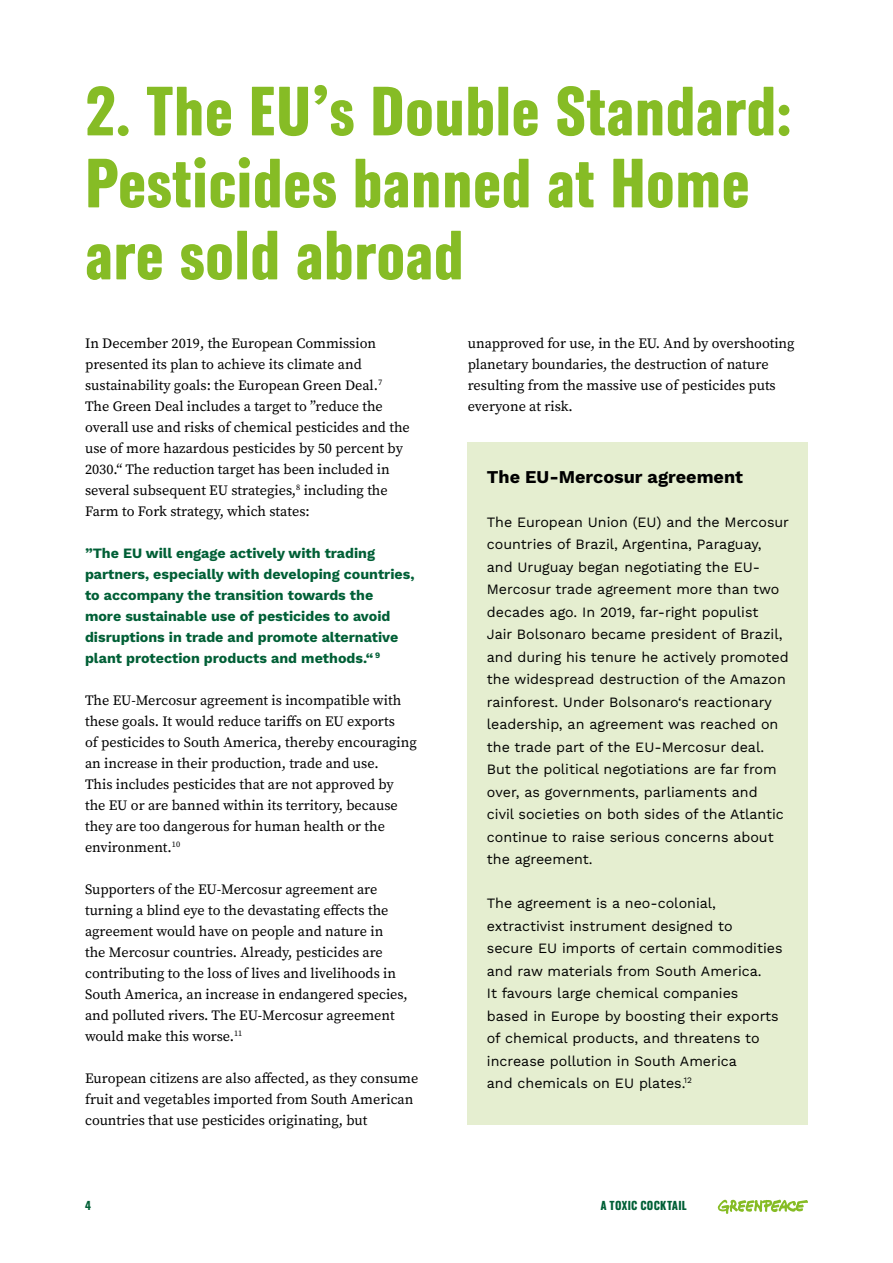
<style>
.page{position:relative;width:893px;height:1263px;background:#fff}
.page>*{position:absolute;margin:0;border:0;box-sizing:border-box;transform-origin:0 0}
.t1{font:60px/72px "Zodiac Sans";color:#86bc25}
.t2{font:18px "Work Sans";color:#000}
.t3{font:14.25px/21px "Source Serif Pro";color:#000}
.t4{font:14.25px/22.5px "Work Sans";color:#000}
.t5{font:14.25px/21px "Work Sans";color:#005f36}
.t6{font:11.25px "Zodiac Sans";letter-spacing:.02em;color:#005f36}
.s1{font-family:"Work Sans"}
</style>
<div class="page">
<svg style="left:718px;top:1199px;width:90px;height:15px"></svg>
<div style="left:468px;top:442px;width:340px;height:683px;background:#e5eed0"></div>
<h1 class="t1" style="left:85px;top:79px;width:709px">2. The EU<span class="s1">’</span>s Double Standard:<br>Pesticides banned at Home are sold abroad</h1>
<p class="t3" style="left:85px;top:333px;width:326px">In December 2019, the European Commission presented its plan to achieve its climate and sustainability goals: the European Green Deal.<sup>7<br></sup>The Green Deal includes a target to ”reduce the overall use and risks of chemical pesticides and the use of more hazardous pesticides by 50 percent by 2030.“ The reduction target has been included in several subsequent EU strategies,<sup>8</sup> including the Farm to Fork strategy, which states:</p>
<p class="t5" style="left:85px;top:542px;width:331px">”The EU will engage actively with trading partners, especially with developing countries, to accompany the transition towards the<br>more sustainable use of pesticides to avoid disruptions in trade and promote alternative plant protection products and methods.“ <sup>9</sup></p>
<p class="t3" style="left:85px;top:690px;width:333px">The EU-Mercosur agreement is incompatible with these goals. It would reduce tariffs on EU exports<br>of pesticides to South America, thereby encouraging an increase in their production, trade and use.<br>This includes pesticides that are not approved by the EU or are banned within its territory, because they are too dangerous for human health or the environment.<sup>10</sup></p>
<p class="t3" style="left:85px;top:879px;width:324px">Supporters of the EU-Mercosur agreement are turning a blind eye to the devastating effects the agreement would have on people and nature in<br>the Mercosur countries. Already, pesticides are contributing to the loss of lives and livelihoods in South America, an increase in endangered species, and polluted rivers. The EU-Mercosur agreement would make this worse.<sup>11</sup></p>
<p class="t3" style="left:85px;top:1068px;width:335px">European citizens are also affected, as they consume fruit and vegetables imported from South American countries that use pesticides originating, but</p>
<p class="t3" style="left:468px;top:333px;width:328px">unapproved for use, in the EU. And by overshooting planetary boundaries, the destruction of nature resulting from the massive use of pesticides puts everyone at risk.</p>
<p class="t2" style="left:487px;top:463px;width:258px">The EU-Mercosur agreement</p>
<p class="t4" style="left:487px;top:510px;width:304px">The European Union (EU) and the Mercosur countries of Brazil, Argentina, Paraguay, and Uruguay began negotiating the EU-Mercosur trade agreement more than two decades ago. In 2019, far-right populist<br>Jair Bolsonaro became president of Brazil, and during his tenure he actively promoted the widespread destruction of the Amazon rainforest. Under Bolsonaro‘s reactionary leadership, an agreement was reached on the trade part of the EU-Mercosur deal.<br>But the political negotiations are far from over, as governments, parliaments and<br>civil societies on both sides of the Atlantic continue to raise serious concerns about the agreement.</p>
<p class="t4" style="left:487px;top:891px;width:297px">The agreement is a neo-colonial, extractivist instrument designed to<br>secure EU imports of certain commodities and raw materials from South America.<br>It favours large chemical companies based in Europe by boosting their exports of chemical products, and threatens to increase pollution in South America<br>and chemicals on EU plates.<sup>12</sup></p>
<p class="t6" style="left:85px;top:1199px;width:7px">4</p>
<p class="t6" style="left:601px;top:1199px;width:87px">A TOXIC COCKTAIL</p>
</div>
